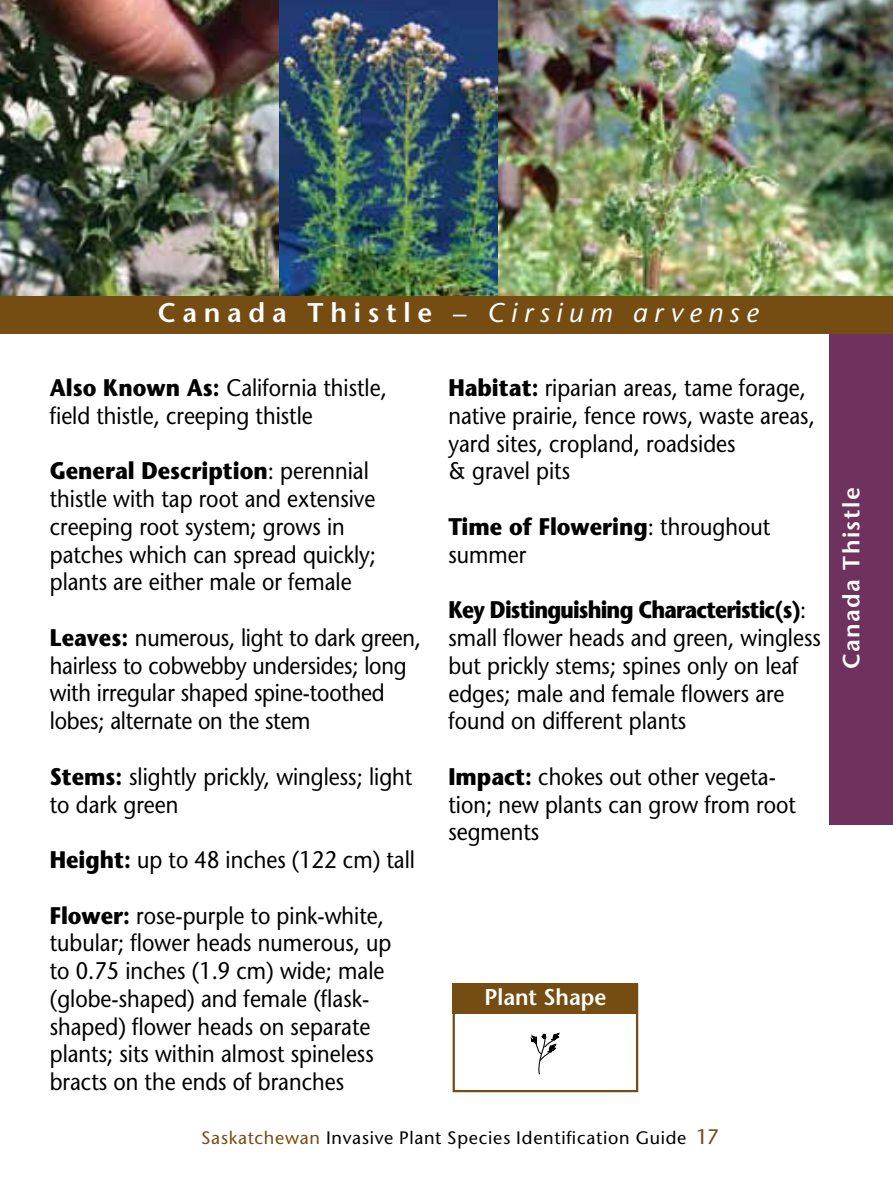
<style>
.page{position:relative;width:893px;height:1191px;background:#fff}
.page>*{position:absolute;margin:0;border:0;box-sizing:border-box;transform-origin:0 0}
.t1{font:italic 27px "Stone Sans";letter-spacing:.245em;color:#fff}
.t2{font:24px/27.6px "Stone Sans";color:#000;scale:.9 1}
.t3{font:24px/27.6px "Stone Sans";color:#000;scale:.87 1}
.t4{font:600 23.4px "Stone Sans";letter-spacing:.065em;color:#fff}
.t5{font:600 22.8px "Stone Sans";color:#fff;scale:.96 1}
.t6{font:18px "Stone Sans";letter-spacing:.04em;color:#000}
.s1{font-weight:600;font-style:normal}
.s2{font-style:normal}
.s3{font-weight:700}
.s4{color:#754d12}
.s5{font-size:21px;color:#754d12}
</style>
<div class="page">
<div style="left:829px;top:331px;width:64px;height:494px;background:#6f315e"></div>
<img style="left:498px;top:0;width:395px;height:296px">
<img style="left:278px;top:0;width:220px;height:296px">
<img style="left:0;top:0;width:278px;height:296px">
<div style="left:0;top:296px;width:893px;height:38px;background:#754d12"></div>
<svg style="left:530px;top:1032px;width:30px;height:43px"></svg>
<div style="left:453px;top:983px;width:185px;height:109px;border:2px solid #754d12"></div>
<div style="left:453px;top:983px;width:185px;height:31px;background:#754d12"></div>
<p class="t1" style="left:158px;top:297px;width:602px"><span class="s1">Canada Thistle</span> <span class="s2">–</span> Cirsium arvense</p>
<p class="t2" style="left:50px;top:374px;width:376px"><span class="s3">Also Known As:</span> California thistle, field thistle, creeping thistle</p>
<p class="t2" style="left:50px;top:457px;width:364px"><span class="s3">General Description</span>: perennial thistle with tap root and extensive creeping root system; grows in patches which can spread quickly; plants are either male or female</p>
<p class="t2" style="left:50px;top:624px;width:414px"><span class="s3">Leaves:</span> numerous, light to dark green, hairless to cobwebby undersides; long with irregular shaped spine-toothed lobes; alternate on the stem</p>
<p class="t2" style="left:50px;top:762px;width:404px"><span class="s3">Stems:</span> slightly prickly, wingless; light to dark green</p>
<p class="t2" style="left:50px;top:846px;width:407px"><span class="s3">Height:</span> up to 48 inches (122 cm) tall</p>
<p class="t2" style="left:50px;top:901px;width:381px"><span class="s3">Flower:</span> rose-purple to pink-white, tubular; flower heads numerous, up to 0.75 inches (1.9 cm) wide; male (globe-shaped) and female (flask&shy;shaped) flower heads on separate plants; sits within almost spineless bracts on the ends of branches</p>
<p class="t2" style="left:448px;top:374px;width:409px"><span class="s3">Habitat:</span> riparian areas, tame forage, native prairie, fence rows, waste areas, yard sites, cropland, roadsides<br>&amp; gravel pits</p>
<p class="t2" style="left:448px;top:513px;width:359px"><span class="s3">Time of Flowering</span>: throughout summer</p>
<p class="t3" style="left:448px;top:596px;width:430px"><span class="s3">Key Distinguishing Characteristic(s)</span>: small flower heads and green, wingless but prickly stems; spines only on leaf edges; male and female flowers are found on different plants</p>
<p class="t2" style="left:448px;top:762px;width:388px"><span class="s3">Impact:</span> chokes out other vegeta&shy;tion; new plants can grow from root segments</p>
<p class="t5" style="left:484px;top:983px;width:128px">Plant Shape</p>
<p class="t6" style="left:201px;top:1126px;width:519px"><span class="s4">Saskatchewan</span> Invasive Plant Species Identification Guide <span class="s5">17</span></p>
<p class="t4" style="left:837px;top:669px;width:183px;rotate:-90deg">Canada Thistle</p>
</div>
